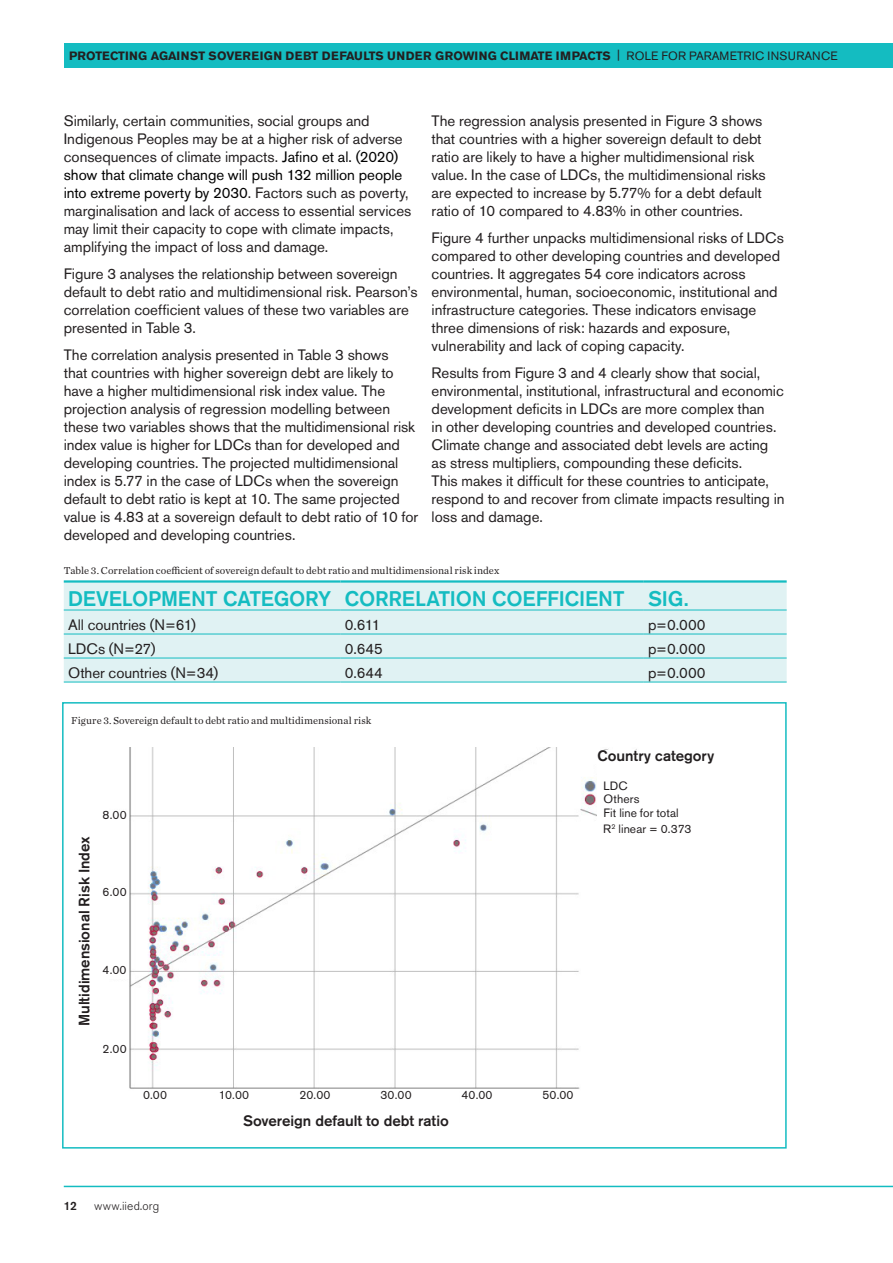
<style>
.page{position:relative;width:893px;height:1263px;background:#fff}
.page>*{position:absolute;margin:0;border:0;box-sizing:border-box;transform-origin:0 0}
.IIED_WP_table_column{font:500 21px "Akzidenz Grotesk BE";letter-spacing:-.01em;color:#14bcc1}
.IIED_WP_Body_copy{font:15px/18px "Akzidenz Grotesk BE";letter-spacing:-.005em;color:#231f20}
.IIED_WP_table_body_c{font:15px "Akzidenz Grotesk BE";color:#231f20}
.IIED_WP_table_body_c-2{font:500 15px "Akzidenz Grotesk BE";letter-spacing:-.005em;color:#231f20}
.t1{font:700 12px "Akzidenz Grotesk BE";letter-spacing:.02em;color:#231f20}
.IIED_WP_table_body_c-3{font:12px "Akzidenz Grotesk BE";letter-spacing:.005em;color:#231f20}
.t2{font:300 12px "Akzidenz Grotesk BE";letter-spacing:.015em;color:#231f20}
.t3{font:500 12px "Akzidenz Grotesk BE";color:#231f20}
.IIED_WP_Figure_title{font:10.5px "Chronicle Text G1";color:#231f20}
.s1{font-weight:400}
.s2{color:#000}
</style>
<div class="page">
<div style="left:65px;top:43px;width:828px;height:24px;background:#14bcc1"></div>
<hr style="left:64px;top:1186px;width:829px;height:1px;background:#14bcc1">
<div style="left:64px;top:583px;width:723px;height:99px;background:#e0f2f3"></div>
<hr style="left:64px;top:634px;width:277px;height:1px;background:#14bcc1">
<hr style="left:341px;top:634px;width:303px;height:1px;background:#14bcc1">
<hr style="left:644px;top:634px;width:143px;height:1px;background:#14bcc1">
<hr style="left:64px;top:658px;width:277px;height:1px;background:#14bcc1">
<hr style="left:341px;top:658px;width:303px;height:1px;background:#14bcc1">
<hr style="left:644px;top:658px;width:143px;height:1px;background:#14bcc1">
<hr style="left:64px;top:580px;width:277px;height:3px;background:#14bcc1">
<hr style="left:341px;top:580px;width:303px;height:3px;background:#14bcc1">
<hr style="left:644px;top:580px;width:143px;height:3px;background:#14bcc1">
<hr style="left:64px;top:610px;width:277px;height:1px;background:#14bcc1">
<hr style="left:341px;top:610px;width:303px;height:1px;background:#14bcc1">
<hr style="left:644px;top:610px;width:143px;height:1px;background:#14bcc1">
<hr style="left:64px;top:682px;width:277px;height:1px;background:#14bcc1">
<hr style="left:341px;top:682px;width:303px;height:1px;background:#14bcc1">
<hr style="left:644px;top:682px;width:143px;height:1px;background:#14bcc1">
<div style="left:62px;top:702px;width:725px;height:446px;border:2px solid #14bcc1"></div>
<img style="left:129px;top:747px;width:508px;height:342px">
<div style="left:597px;top:750px;width:173px;height:74px;background:#fff"></div>
<div style="left:575px;top:823px;width:172px;height:24px;background:#fff"></div>
<p class="t1" style="left:69px;top:49px;width:770px">PROTECTING AGAINST SOVEREIGN DEBT DEFAULTS UNDER GROWING CLIMATE IMPACTS <span class="s1">| ROLE FOR PARAMETRIC INSURANCE</span></p>
<p class="IIED_WP_Body_copy" style="left:64px;top:112px;width:349px">Similarly, certain communities, social groups and Indigenous Peoples may be at a higher risk of adverse consequences of climate impacts. <span class="s2">Jafino et al. (2020) show that climate change will push 132 million people into extreme poverty by 2030</span>. Factors such as poverty, marginalisation and lack of access to essential services may limit their capacity to cope with climate impacts, amplifying the impact of loss and damage.</p>
<p class="IIED_WP_Body_copy" style="left:64px;top:265px;width:355px">Figure 3 analyses the relationship between sovereign default to debt ratio and multidimensional risk. Pearson’s correlation coefficient values of these two variables are presented in Table 3.</p>
<p class="IIED_WP_Body_copy" style="left:64px;top:346px;width:356px">The correlation analysis presented in Table 3 shows<br>that countries with higher sovereign debt are likely to have a higher multidimensional risk index value. The projection analysis of regression modelling between these two variables shows that the multidimensional risk index value is higher for LDCs than for developed and developing countries. The projected multidimensional index is 5.77 in the case of LDCs when the sovereign default to debt ratio is kept at 10. The same projected value is 4.83 at a sovereign default to debt ratio of 10 for developed and developing countries.</p>
<p class="IIED_WP_Body_copy" style="left:432px;top:112px;width:336px">The regression analysis presented in Figure 3 shows that countries with a higher sovereign default to debt ratio are likely to have a higher multidimensional risk value. In the case of LDCs, the multidimensional risks are expected to increase by 5.77% for a debt default ratio of 10 compared to 4.83% in other countries.</p>
<p class="IIED_WP_Body_copy" style="left:432px;top:229px;width:354px">Figure 4 further unpacks multidimensional risks of LDCs compared to other developing countries and developed countries. It aggregates 54 core indicators across environmental, human, socioeconomic, institutional and infrastructure categories. These indicators envisage three dimensions of risk: hazards and exposure, vulnerability and lack of coping capacity.</p>
<p class="IIED_WP_Body_copy" style="left:432px;top:364px;width:354px">Results from Figure 3 and 4 clearly show that social, environmental, institutional, infrastructural and economic development deficits in LDCs are more complex than<br>in other developing countries and developed countries.<br>Climate change and associated debt levels are acting as stress multipliers, compounding these deficits.<br>This makes it difficult for these countries to anticipate, respond to and recover from climate impacts resulting in loss and damage.</p>
<p class="IIED_WP_Figure_title" style="left:64px;top:563px;width:437px">Table 3. Correlation coefficient of sovereign default to debt ratio and multidimensional risk index</p>
<p class="IIED_WP_table_column" style="left:68px;top:585px;width:265px">DEVELOPMENT CATEGORY</p>
<p class="IIED_WP_table_column" style="left:345px;top:585px;width:281px">CORRELATION COEFFICIENT</p>
<p class="IIED_WP_table_column" style="left:648px;top:585px;width:42px">SIG.</p>
<p class="IIED_WP_table_body_c" style="left:68px;top:616px;width:129px">All countries (N=61)</p>
<p class="IIED_WP_table_body_c" style="left:345px;top:616px;width:37px">0.611</p>
<p class="IIED_WP_table_body_c" style="left:648px;top:616px;width:59px">p=0.000</p>
<p class="IIED_WP_table_body_c" style="left:68px;top:640px;width:89px">LDCs (N=27)</p>
<p class="IIED_WP_table_body_c" style="left:345px;top:640px;width:40px">0.645</p>
<p class="IIED_WP_table_body_c" style="left:648px;top:640px;width:59px">p=0.000</p>
<p class="IIED_WP_table_body_c" style="left:68px;top:664px;width:152px">Other countries (N=34)</p>
<p class="IIED_WP_table_body_c" style="left:345px;top:664px;width:40px">0.644</p>
<p class="IIED_WP_table_body_c" style="left:648px;top:664px;width:59px">p=0.000</p>
<p class="IIED_WP_Figure_title" style="left:71px;top:712px;width:302px">Figure 3. Sovereign default to debt ratio and multidimensional risk</p>
<p class="IIED_WP_table_body_c-2" style="left:75px;top:1026px;width:191px;rotate:-90deg">Multidimensional Risk Index</p>
<p class="IIED_WP_table_body_c-3" style="left:103px;top:808px;width:26px">8.00</p>
<p class="IIED_WP_table_body_c-3" style="left:103px;top:885px;width:26px">6.00</p>
<p class="IIED_WP_table_body_c-3" style="left:103px;top:962px;width:26px">4.00</p>
<p class="IIED_WP_table_body_c-3" style="left:103px;top:1041px;width:26px">2.00</p>
<p class="IIED_WP_table_body_c-3" style="left:143px;top:1088px;width:26px">0.00</p>
<p class="t3" style="left:64px;top:1199px;width:15px">12</p>
<p class="t2" style="left:94px;top:1199px;width:67px">www.iied.org</p>
<p class="IIED_WP_table_body_c-2" style="left:597px;top:747px;width:118px">Country category</p>
<p class="IIED_WP_table_body_c-3" style="left:604px;top:779px;width:26px">LDC</p>
<p class="IIED_WP_table_body_c-3" style="left:604px;top:792px;width:37px">Others</p>
<p class="IIED_WP_table_body_c-3" style="left:604px;top:805px;width:77px">Fit line for total</p>
<p class="IIED_WP_table_body_c-3" style="left:603px;top:821px;width:90px">R<sup>2</sup> linear = 0.373</p>
<p class="IIED_WP_table_body_c-3" style="left:219px;top:1088px;width:32px">10.00</p>
<p class="IIED_WP_table_body_c-3" style="left:300px;top:1088px;width:32px">20.00</p>
<p class="IIED_WP_table_body_c-3" style="left:381px;top:1088px;width:33px">30.00</p>
<p class="IIED_WP_table_body_c-3" style="left:462px;top:1088px;width:33px">40.00</p>
<p class="IIED_WP_table_body_c-3" style="left:543px;top:1088px;width:33px">50.00</p>
<p class="IIED_WP_table_body_c-2" style="left:243px;top:1111px;width:207px">Sovereign default to debt ratio</p>
</div>
